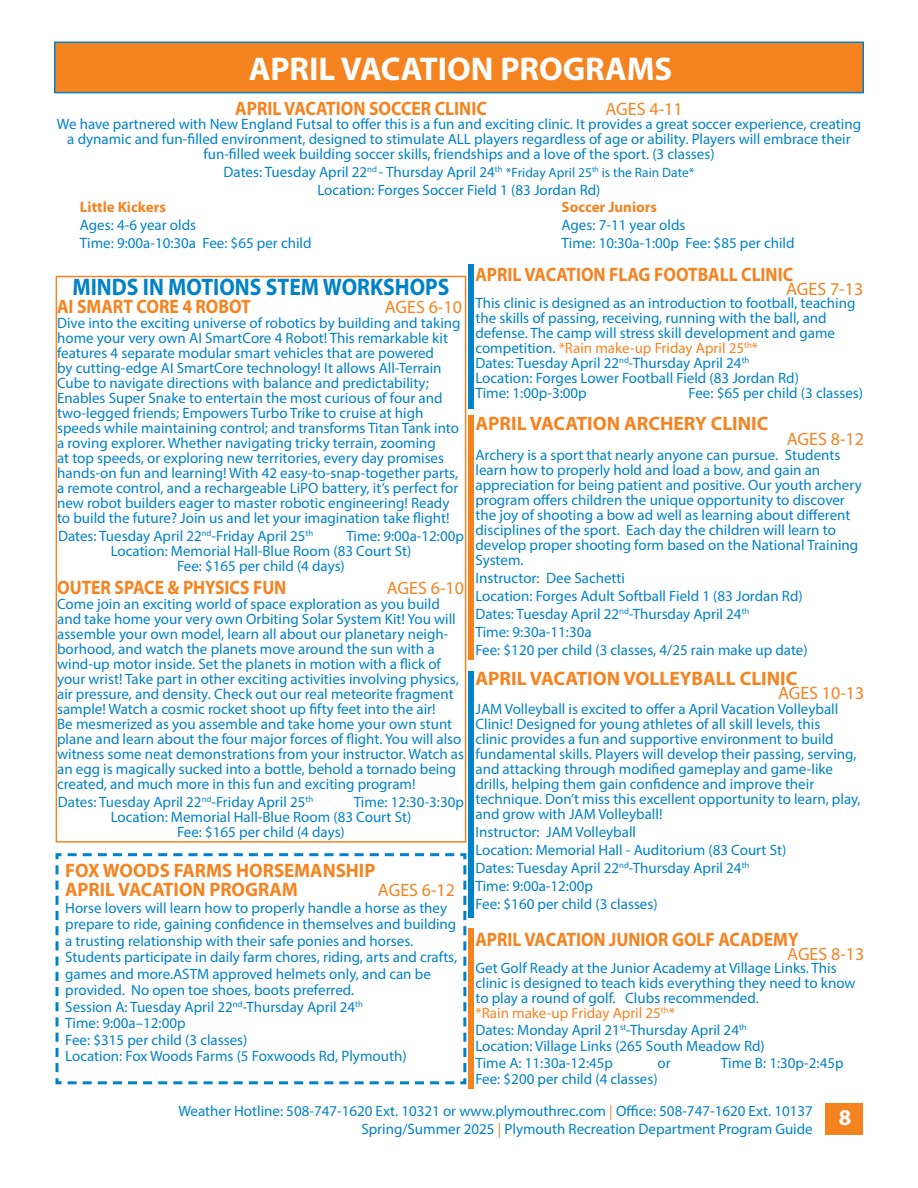
<style>
.page{position:relative;width:918px;height:1188px;background:#fff}
.page>*{position:absolute;margin:0;border:0;box-sizing:border-box;transform-origin:0 0}
.t1{font:700 33px "Myriad Pro";color:#fff}
.t2{font:700 24px "Myriad Pro";color:#0082c8;scale:.9 1}
.t3{font:700 22.5px "Myriad Pro";color:#fff}
.t4{font:700 19.5px "Myriad Pro";color:#f58320;scale:.9 1}
.t5{font:700 19.5px/19.5px "Myriad Pro";color:#f58320}
.t6{font:18px "Myriad Pro";color:#f58320}
.t7{font:15px/15px "Myriad Pro";color:#0082c8}
.t8{font:700 15px "Myriad Pro";color:#f58320}
.s1{font-size:13.5px}
.s2{color:#f58320}
</style>
<div class="page">
<div style="left:825px;top:1103px;width:38px;height:32px;background:#f58320"></div>
<div style="left:54px;top:42px;width:810px;height:51px;background:#f58320;border:2px solid #0082c8"></div>
<svg style="left:55px;top:853px;width:412px;height:232px"></svg>
<div style="left:56px;top:276px;width:410px;height:567px;border:2px solid #f58320"></div>
<div style="left:469px;top:264px;width:5px;height:145px;background:#0082c8"></div>
<div style="left:469px;top:416px;width:5px;height:244px;background:#f58320"></div>
<div style="left:469px;top:671px;width:5px;height:246px;background:#0082c8"></div>
<div style="left:469px;top:928px;width:5px;height:160px;background:#f58320"></div>
<h1 class="t1" style="left:249px;top:47px;width:425px">APRIL VACATION PROGRAMS</h1>
<h3 class="t4" style="left:235px;top:96px;width:281px">APRIL VACATION SOCCER CLINIC</h3>
<p class="t6" style="left:606px;top:98px;width:79px">AGES 4-11</p>
<p class="t7" style="left:57px;top:116px;width:806px;text-align:center">We have partnered with New England Futsal to offer this is a fun and exciting clinic. It provides a great soccer experience, creating a dynamic and fun-filled environment, designed to stimulate ALL players regardless of age or ability. Players will embrace their fun-filled week building soccer skills, friendships and a love of the sport. (3 classes)</p>
<p class="t7" style="left:224px;top:163px;width:472px;line-height:18px;text-align:center">Dates: Tuesday April 22<sup>nd</sup> - Thursday April 24<sup>th</sup> <span class="s1">*Friday April 25</span><sup>th</sup> <span class="s1">is the Rain Date*<br></span>Location: Forges Soccer Field 1 (83 Jordan Rd)</p>
<p class="t8" style="left:80px;top:197px;width:87px">Little Kickers</p>
<p class="t7" style="left:80px;top:215px;width:233px;line-height:18px">Ages: 4-6 year olds<br>Time: 9:00a-10:30a Fee: $65 per child</p>
<p class="t8" style="left:562px;top:197px;width:97px">Soccer Juniors</p>
<p class="t7" style="left:562px;top:215px;width:235px;line-height:18px">Ages: 7-11 year olds<br>Time: 10:30a-1:00p Fee: $85 per child</p>
<h3 class="t4" style="left:475px;top:262px;width:355px">APRIL VACATION FLAG FOOTBALL CLINIC</h3>
<p class="t6" style="left:786px;top:278px;width:79px">AGES 7-13</p>
<p class="t7" style="left:475px;top:296px;width:382px">This clinic is designed as an introduction to football, teaching the skills of passing, receiving, running with the ball, and defense. The camp will stress skill development and game competition. <span class="s2">*Rain make-up Friday April 25</span><sup>th</sup><span class="s2">*<br></span>Dates: Tuesday April 22<sup>nd</sup>-Thursday April 24<sup>th<br></sup>Location: Forges Lower Football Field (83 Jordan Rd)<br>Time: 1:00p-3:00p</p>
<h2 class="t2" style="left:72px;top:272px;width:420px">MINDS IN MOTIONS STEM WORKSHOPS</h2>
<h3 class="t4" style="left:57px;top:294px;width:217px">AI SMART CORE 4 ROBOT</h3>
<p class="t6" style="left:385px;top:296px;width:79px">AGES 6-10</p>
<p class="t7" style="left:57px;top:316px;width:405px">Dive into the exciting universe of robotics by building and taking home your very own AI SmartCore 4 Robot! This remarkable kit features 4 separate modular smart vehicles that are powered<br>by cutting-edge AI SmartCore technology! It allows All-Terrain Cube to navigate directions with balance and predictability; Enables Super Snake to entertain the most curious of four and two-legged friends; Empowers Turbo Trike to cruise at high speeds while maintaining control; and transforms Titan Tank into a roving explorer. Whether navigating tricky terrain, zooming<br>at top speeds, or exploring new territories, every day promises hands-on fun and learning! With 42 easy-to-snap-together parts, a remote control, and a rechargeable LiPO battery, it’s perfect for new robot builders eager to master robotic engineering! Ready to build the future? Join us and let your imagination take flight!</p>
<p class="t7" style="left:58px;top:529px;width:257px">Dates: Tuesday April 22<sup>nd</sup>-Friday April 25<sup>th</sup></p>
<p class="t7" style="left:346px;top:529px;width:119px">Time: 9:00a-12:00p</p>
<p class="t7" style="left:111px;top:544px;width:302px">Location: Memorial Hall-Blue Room (83 Court St)</p>
<p class="t7" style="left:177px;top:559px;width:169px">Fee: $165 per child (4 days)</p>
<h3 class="t4" style="left:57px;top:574px;width:256px">OUTER SPACE &amp; PHYSICS FUN</h3>
<p class="t6" style="left:387px;top:577px;width:79px">AGES 6-10</p>
<p class="t7" style="left:57px;top:596px;width:409px">Come join an exciting world of space exploration as you build and take home your very own Orbiting Solar System Kit! You will assemble your own model, learn all about our planetary neigh&shy;borhood, and watch the planets move around the sun with a wind-up motor inside. Set the planets in motion with a flick of your wrist! Take part in other exciting activities involving physics, air pressure, and density. Check out our real meteorite fragment sample! Watch a cosmic rocket shoot up fifty feet into the air!<br>Be mesmerized as you assemble and take home your own stunt plane and learn about the four major forces of flight. You will also witness some neat demonstrations from your instructor. Watch as an egg is magically sucked into a bottle, behold a tornado being created, and much more in this fun and exciting program!</p>
<p class="t7" style="left:58px;top:794px;width:257px">Dates: Tuesday April 22<sup>nd</sup>-Friday April 25<sup>th</sup></p>
<p class="t7" style="left:354px;top:794px;width:112px">Time: 12:30-3:30p</p>
<p class="t7" style="left:111px;top:809px;width:302px">Location: Memorial Hall-Blue Room (83 Court St)</p>
<p class="t7" style="left:177px;top:824px;width:169px">Fee: $165 per child (4 days)</p>
<p class="t7" style="left:689px;top:386px;width:176px">Fee: $65 per child (3 classes)</p>
<h3 class="t5" style="left:475px;top:413px;width:295px">APRIL VACATION ARCHERY CLINIC</h3>
<p class="t6" style="left:787px;top:428px;width:79px">AGES 8-12</p>
<p class="t7" style="left:475px;top:448px;width:388px">Archery is a sport that nearly anyone can pursue. Students learn how to properly hold and load a bow, and gain an appreciation for being patient and positive. Our youth archery program offers children the unique opportunity to discover the joy of shooting a bow ad well as learning about different disciplines of the sport. Each day the children will learn to develop proper shooting form based on the National Training System.</p>
<p class="t7" style="left:475px;top:569px;width:334px;line-height:18px">Instructor: Dee Sachetti<br>Location: Forges Adult Softball Field 1 (83 Jordan Rd)<br>Dates: Tuesday April 22<sup>nd</sup>-Thursday April 24<sup>th<br></sup>Time: 9:30a-11:30a<br>Fee: $120 per child (3 classes, 4/25 rain make up date)</p>
<h3 class="t5" style="left:475px;top:668px;width:324px">APRIL VACATION VOLLEYBALL CLINIC</h3>
<p class="t6" style="left:778px;top:682px;width:88px">AGES 10-13</p>
<p class="t7" style="left:475px;top:701px;width:387px">JAM Volleyball is excited to offer a April Vacation Volleyball Clinic! Designed for young athletes of all skill levels, this<br>clinic provides a fun and supportive environment to build fundamental skills. Players will develop their passing, serving, and attacking through modified gameplay and game-like drills, helping them gain confidence and improve their technique. Don’t miss this excellent opportunity to learn, play, and grow with JAM Volleyball!</p>
<p class="t7" style="left:475px;top:823px;width:312px;line-height:18px">Instructor: JAM Volleyball<br>Location: Memorial Hall - Auditorium (83 Court St)<br>Dates: Tuesday April 22<sup>nd</sup>-Thursday April 24<sup>th </sup>Time: 9:00a-12:00p<br>Fee: $160 per child (3 classes)</p>
<h3 class="t5" style="left:65px;top:860px;width:312px">FOX WOODS FARMS HORSEMANSHIP<br>APRIL VACATION PROGRAM</h3>
<p class="t6" style="left:378px;top:879px;width:79px">AGES 6-12</p>
<p class="t7" style="left:65px;top:899px;width:393px;line-height:16.5px">Horse lovers will learn how to properly handle a horse as they prepare to ride, gaining confidence in themselves and building a trusting relationship with their safe ponies and horses.<br>Students participate in daily farm chores, riding, arts and crafts, games and more.ASTM approved helmets only, and can be provided. No open toe shoes, boots preferred.<br>Session A: Tuesday April 22<sup>nd</sup>-Thursday April 24<sup>th<br></sup>Time: 9:00a–12:00p<br>Fee: $315 per child (3 classes)<br>Location: Fox Woods Farms (5 Foxwoods Rd, Plymouth)</p>
<h3 class="t4" style="left:475px;top:927px;width:361px">APRIL VACATION JUNIOR GOLF ACADEMY</h3>
<p class="t6" style="left:787px;top:943px;width:79px">AGES 8-13</p>
<p class="t7" style="left:475px;top:960px;width:382px">Get Golf Ready at the Junior Academy at Village Links. This clinic is designed to teach kids everything they need to know to play a round of golf. Clubs recommended.<br><span class="s2">*Rain make-up Friday April 25</span><sup>th</sup><span class="s2">*</span></p>
<p class="t7" style="left:475px;top:1021px;width:291px;line-height:16.5px">Dates: Monday April 21<sup>st</sup>-Thursday April 24<sup>th<br></sup>Location: Village Links (265 South Meadow Rd)<br>Time A: 11:30a-12:45p</p>
<p class="t7" style="left:658px;top:1055px;width:15px">or</p>
<p class="t7" style="left:721px;top:1055px;width:124px">Time B: 1:30p-2:45p</p>
<p class="t7" style="left:475px;top:1071px;width:184px">Fee: $200 per child (4 classes)</p>
<p class="t7" style="left:178px;top:1101px;width:636px;line-height:18px;text-align:right">Weather Hotline: 508-747-1620 Ext. 10321 or www.plymouthrec.com <span class="s2">|</span> Office: 508-747-1620 Ext. 10137<br>Spring/Summer 2025 <span class="s2">|</span> Plymouth Recreation Department Program Guide</p>
<h3 class="t3" style="left:839px;top:1103px;width:14px">8</h3>
</div>
